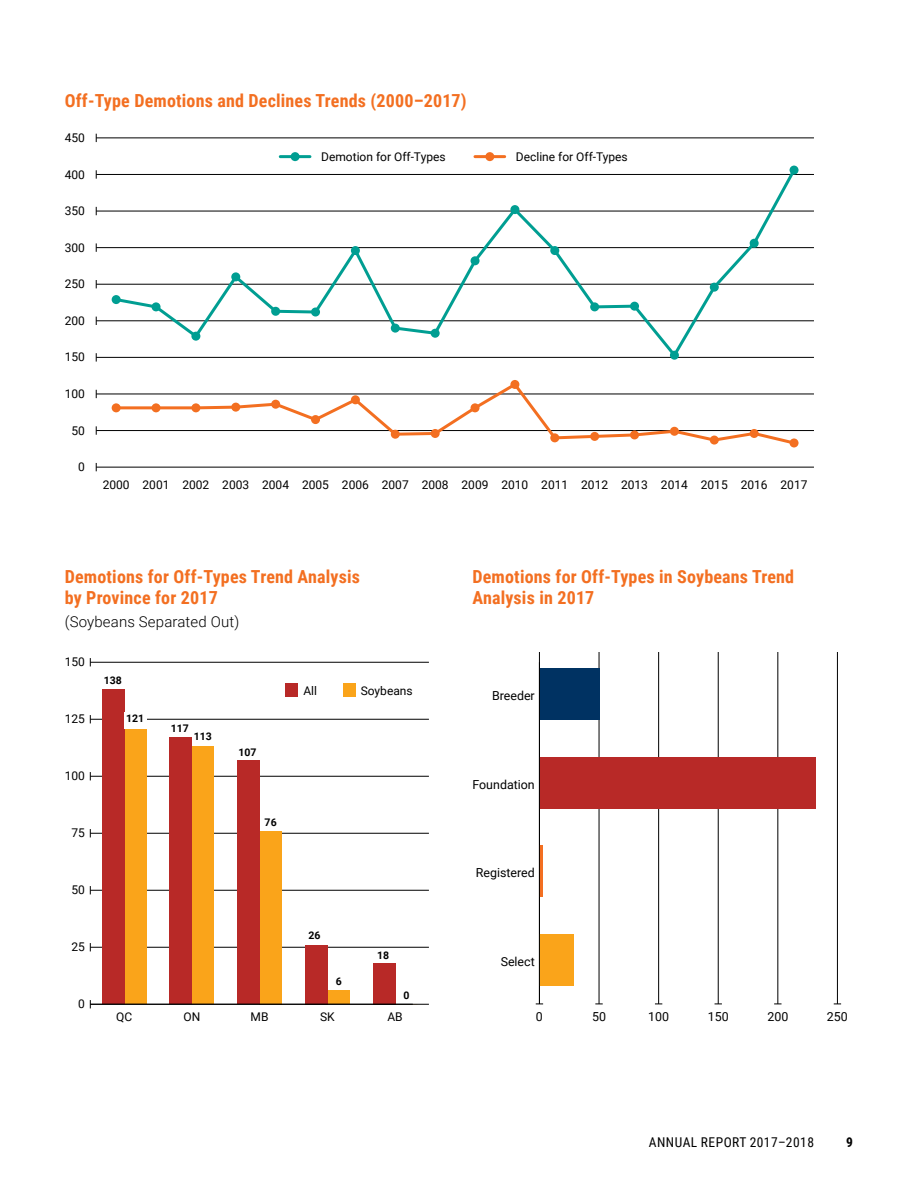
<style>
.page{position:relative;width:918px;height:1188px;background:#fff}
.page>*{position:absolute;margin:0;border:0;box-sizing:border-box;transform-origin:0 0}
.t1{font:700 18px/21.6px "Roboto Condensed";letter-spacing:.01em;color:#f36f21}
.t2{font:300 15px "Roboto";letter-spacing:.01em;color:#000}
.t3{font:13.5px "Roboto Condensed";letter-spacing:.035em;color:#000}
.t4{font:700 13.5px "Roboto Condensed";color:#000}
.t5{font:12.45px "Roboto";color:#000}
.t6{font:12px "Roboto";color:#000}
.t7{font:700 10.5px "Roboto";color:#000}
</style>
<div class="page">
<hr style="left:96px;top:467px;width:718px;height:1px;background:#000">
<hr style="left:96px;top:430px;width:718px;height:1px;background:#000">
<hr style="left:96px;top:394px;width:718px;height:1px;background:#000">
<hr style="left:96px;top:357px;width:718px;height:1px;background:#000">
<hr style="left:96px;top:321px;width:718px;height:1px;background:#000">
<hr style="left:96px;top:284px;width:718px;height:1px;background:#000">
<hr style="left:96px;top:247px;width:718px;height:1px;background:#000">
<hr style="left:96px;top:211px;width:718px;height:1px;background:#000">
<hr style="left:96px;top:174px;width:718px;height:1px;background:#000">
<hr style="left:96px;top:138px;width:718px;height:1px;background:#000">
<hr style="left:280px;top:155px;width:30px;height:3px;background:#009e92">
<svg style="left:113px;top:166px;width:685px;height:192px"></svg>
<hr style="left:475px;top:155px;width:30px;height:3px;background:#f36f21">
<hr style="left:116px;top:406px;width:40px;height:3px;background:#f36f21">
<hr style="left:156px;top:406px;width:40px;height:3px;background:#f36f21">
<svg style="left:193px;top:380px;width:605px;height:67px"></svg>
<div style="left:291px;top:152px;width:9px;height:9px;background:#009e92;border-radius:50%"></div>
<div style="left:112px;top:295px;width:9px;height:9px;background:#009e92;border-radius:50%"></div>
<div style="left:152px;top:302px;width:9px;height:9px;background:#009e92;border-radius:50%"></div>
<div style="left:191px;top:332px;width:9px;height:9px;background:#009e92;border-radius:50%"></div>
<div style="left:231px;top:272px;width:9px;height:9px;background:#009e92;border-radius:50%"></div>
<div style="left:271px;top:307px;width:9px;height:9px;background:#009e92;border-radius:50%"></div>
<div style="left:311px;top:308px;width:9px;height:9px;background:#009e92;border-radius:50%"></div>
<div style="left:351px;top:246px;width:9px;height:9px;background:#009e92;border-radius:50%"></div>
<div style="left:391px;top:324px;width:9px;height:9px;background:#009e92;border-radius:50%"></div>
<div style="left:431px;top:329px;width:9px;height:9px;background:#009e92;border-radius:50%"></div>
<div style="left:471px;top:256px;width:9px;height:9px;background:#009e92;border-radius:50%"></div>
<div style="left:510px;top:205px;width:9px;height:9px;background:#009e92;border-radius:50%"></div>
<div style="left:550px;top:246px;width:9px;height:9px;background:#009e92;border-radius:50%"></div>
<div style="left:590px;top:302px;width:9px;height:9px;background:#009e92;border-radius:50%"></div>
<div style="left:630px;top:302px;width:9px;height:9px;background:#009e92;border-radius:50%"></div>
<div style="left:670px;top:351px;width:9px;height:9px;background:#009e92;border-radius:50%"></div>
<div style="left:710px;top:283px;width:9px;height:9px;background:#009e92;border-radius:50%"></div>
<div style="left:750px;top:239px;width:9px;height:9px;background:#009e92;border-radius:50%"></div>
<div style="left:790px;top:166px;width:9px;height:9px;background:#009e92;border-radius:50%"></div>
<div style="left:485px;top:152px;width:9px;height:9px;background:#f36f21;border-radius:50%"></div>
<div style="left:112px;top:403px;width:9px;height:9px;background:#f36f21;border-radius:50%"></div>
<div style="left:152px;top:403px;width:9px;height:9px;background:#f36f21;border-radius:50%"></div>
<div style="left:191px;top:403px;width:9px;height:9px;background:#f36f21;border-radius:50%"></div>
<div style="left:231px;top:403px;width:9px;height:9px;background:#f36f21;border-radius:50%"></div>
<div style="left:271px;top:400px;width:9px;height:9px;background:#f36f21;border-radius:50%"></div>
<div style="left:311px;top:415px;width:9px;height:9px;background:#f36f21;border-radius:50%"></div>
<div style="left:351px;top:395px;width:9px;height:9px;background:#f36f21;border-radius:50%"></div>
<div style="left:391px;top:430px;width:9px;height:9px;background:#f36f21;border-radius:50%"></div>
<div style="left:431px;top:429px;width:9px;height:9px;background:#f36f21;border-radius:50%"></div>
<div style="left:471px;top:403px;width:9px;height:9px;background:#f36f21;border-radius:50%"></div>
<div style="left:510px;top:380px;width:9px;height:9px;background:#f36f21;border-radius:50%"></div>
<div style="left:550px;top:433px;width:9px;height:9px;background:#f36f21;border-radius:50%"></div>
<div style="left:590px;top:432px;width:9px;height:9px;background:#f36f21;border-radius:50%"></div>
<div style="left:630px;top:430px;width:9px;height:9px;background:#f36f21;border-radius:50%"></div>
<div style="left:670px;top:427px;width:9px;height:9px;background:#f36f21;border-radius:50%"></div>
<div style="left:710px;top:436px;width:9px;height:9px;background:#f36f21;border-radius:50%"></div>
<div style="left:750px;top:429px;width:9px;height:9px;background:#f36f21;border-radius:50%"></div>
<div style="left:790px;top:438px;width:9px;height:9px;background:#f36f21;border-radius:50%"></div>
<hr style="left:90px;top:947px;width:339px;height:1px;background:#000">
<hr style="left:90px;top:890px;width:339px;height:1px;background:#000">
<hr style="left:90px;top:833px;width:339px;height:1px;background:#000">
<hr style="left:90px;top:776px;width:339px;height:1px;background:#000">
<hr style="left:90px;top:719px;width:339px;height:1px;background:#000">
<hr style="left:90px;top:662px;width:339px;height:1px;background:#000">
<div style="left:343px;top:683px;width:12px;height:14px;background:#faa41a"></div>
<div style="left:124px;top:728px;width:22px;height:276px;background:#faa41a"></div>
<div style="left:192px;top:747px;width:22px;height:257px;background:#faa41a"></div>
<div style="left:260px;top:831px;width:22px;height:173px;background:#faa41a"></div>
<div style="left:327px;top:991px;width:22px;height:13px;background:#faa41a"></div>
<div style="left:285px;top:683px;width:13px;height:14px;background:#b82927"></div>
<div style="left:102px;top:690px;width:22px;height:314px;background:#b82927"></div>
<div style="left:170px;top:737px;width:22px;height:267px;background:#b82927"></div>
<div style="left:238px;top:760px;width:22px;height:244px;background:#b82927"></div>
<div style="left:305px;top:945px;width:22px;height:59px;background:#b82927"></div>
<div style="left:373px;top:963px;width:22px;height:41px;background:#b82927"></div>
<div style="left:124px;top:716px;width:23px;height:12px;background:#fff"></div>
<hr style="left:90px;top:1004px;width:339px;height:1px;background:#000">
<hr style="left:539px;top:652px;width:1px;height:352px;background:#000">
<hr style="left:599px;top:652px;width:1px;height:352px;background:#000">
<hr style="left:658px;top:652px;width:1px;height:352px;background:#000">
<hr style="left:718px;top:652px;width:1px;height:352px;background:#000">
<hr style="left:778px;top:652px;width:1px;height:352px;background:#000">
<hr style="left:837px;top:652px;width:1px;height:352px;background:#000">
<div style="left:539px;top:668px;width:61px;height:52px;background:#003262"></div>
<div style="left:539px;top:757px;width:277px;height:52px;background:#b82927"></div>
<hr style="left:539px;top:845px;width:4px;height:52px;background:#f36f21">
<div style="left:539px;top:934px;width:35px;height:52px;background:#faa41a"></div>
<hr style="left:539px;top:662px;width:1px;height:342px;background:#000">
<h1 class="t1" style="left:65px;top:89px;width:403px">Off-Type Demotions and Declines Trends (2000–2017)</h1>
<p class="t6" style="left:65px;top:129px;width:22px">450</p>
<p class="t6" style="left:65px;top:166px;width:22px">400</p>
<p class="t6" style="left:65px;top:202px;width:22px">350</p>
<p class="t6" style="left:65px;top:239px;width:22px">300</p>
<p class="t6" style="left:65px;top:276px;width:22px">250</p>
<p class="t6" style="left:65px;top:312px;width:22px">200</p>
<p class="t6" style="left:65px;top:349px;width:22px">150</p>
<p class="t6" style="left:65px;top:385px;width:22px">100</p>
<p class="t6" style="left:72px;top:422px;width:15px">50</p>
<p class="t6" style="left:78px;top:459px;width:8px">0</p>
<p class="t6" style="left:321px;top:148px;width:126px">Demotion for Off-Types</p>
<p class="t6" style="left:516px;top:148px;width:113px">Decline for Off-Types</p>
<p class="t6" style="left:103px;top:477px;width:706px">2000 2001 2002 2003 2004 2005 2006 2007 2008 2009 2010 2011 2012 2013 2014 2015 2016 2017</p>
<h1 class="t1" style="left:65px;top:565px;width:297px">Demotions for Off-Types Trend Analysis by Province for 2017</h1>
<p class="t2" style="left:65px;top:611px;width:176px">(Soybeans Separated Out)</p>
<p class="t6" style="left:65px;top:654px;width:22px">150</p>
<p class="t6" style="left:65px;top:711px;width:22px">125</p>
<p class="t6" style="left:65px;top:768px;width:22px">100</p>
<p class="t6" style="left:72px;top:825px;width:15px">75</p>
<p class="t6" style="left:72px;top:882px;width:15px">50</p>
<p class="t6" style="left:72px;top:939px;width:15px">25</p>
<p class="t6" style="left:78px;top:996px;width:8px">0</p>
<p class="t7" style="left:104px;top:673px;width:20px">138</p>
<p class="t7" style="left:126px;top:711px;width:20px">121</p>
<p class="t7" style="left:171px;top:721px;width:20px">117</p>
<p class="t7" style="left:194px;top:729px;width:20px">113</p>
<p class="t7" style="left:238px;top:745px;width:20px">107</p>
<p class="t7" style="left:265px;top:815px;width:14px">76</p>
<p class="t6" style="left:303px;top:682px;width:15px">All</p>
<p class="t6" style="left:361px;top:682px;width:53px">Soybeans</p>
<p class="t7" style="left:309px;top:928px;width:14px">26</p>
<p class="t7" style="left:336px;top:974px;width:8px">6</p>
<p class="t7" style="left:377px;top:948px;width:14px">18</p>
<p class="t7" style="left:403px;top:988px;width:8px">0</p>
<p class="t6" style="left:116px;top:1008px;width:18px">QC</p>
<p class="t6" style="left:183px;top:1008px;width:18px">ON</p>
<p class="t6" style="left:251px;top:1008px;width:19px">MB</p>
<p class="t6" style="left:320px;top:1008px;width:16px">SK</p>
<p class="t6" style="left:387px;top:1008px;width:17px">AB</p>
<h1 class="t1" style="left:472px;top:565px;width:323px">Demotions for Off-Types in Soybeans Trend<br>Analysis in 2017</h1>
<p class="t5" style="left:492px;top:687px;width:44px">Breeder</p>
<p class="t5" style="left:472px;top:775px;width:64px">Foundation</p>
<p class="t5" style="left:476px;top:864px;width:60px">Registered</p>
<p class="t5" style="left:501px;top:952px;width:36px">Select</p>
<p class="t5" style="left:536px;top:1008px;width:8px">0</p>
<p class="t5" style="left:592px;top:1008px;width:15px">50</p>
<p class="t5" style="left:648px;top:1008px;width:22px">100</p>
<p class="t5" style="left:708px;top:1008px;width:22px">150</p>
<p class="t5" style="left:767px;top:1008px;width:22px">200</p>
<p class="t5" style="left:827px;top:1008px;width:22px">250</p>
<p class="t3" style="left:649px;top:1133px;width:167px">ANNUAL REPORT 2017–2018</p>
<p class="t4" style="left:846px;top:1133px;width:8px">9</p>
</div>
